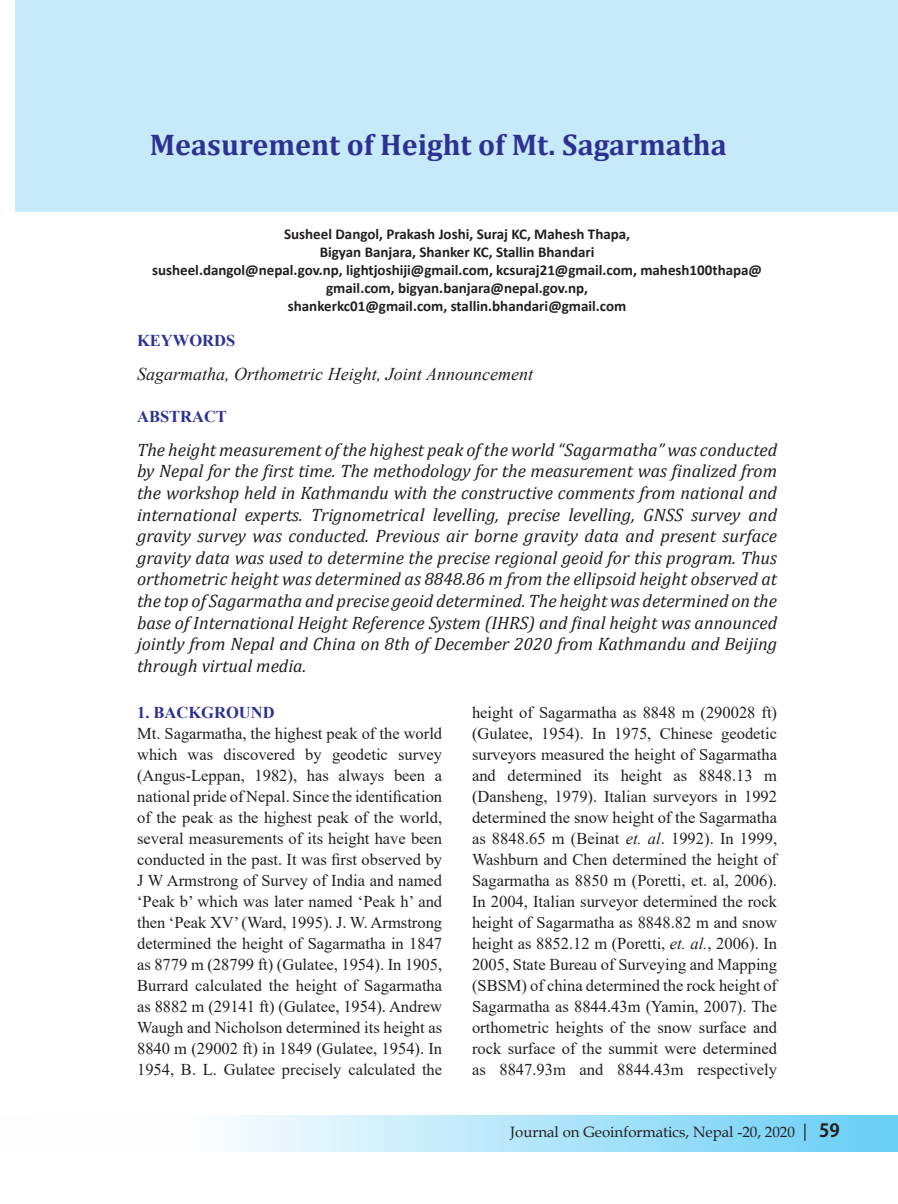
<style>
.page{position:relative;width:898px;height:1204px;background:#fff}
.page>*{position:absolute;margin:0;border:0;box-sizing:border-box;transform-origin:0 0}
.t1{font:700 30px "Cambria";color:#2e3092}
.t2{font:italic 18px/21.6px "Cambria";color:#231f20;text-align:justify}
.heading_3{font:italic 18px "Times New Roman";color:#231f20}
.t3{font:16.5px/21px "Times New Roman";color:#231f20;text-align:justify}
.heading_3-2{font:700 16.5px "Times New Roman";color:#2e3092}
.heading_2{font:700 15px/18px "Calibri";color:#231f20;text-align:center}
.t4{font:15px "Book Antiqua";color:#231f20}
.s1{font-style:italic}
.s2{font-size:18px}
.s3{font-family:"Koz Go Pr 6 N";font-weight:700;font-size:18px}
</style>
<div class="page">
<div style="left:0;top:1114px;width:897px;height:37px;background:linear-gradient(to right,#fff,#6dcff6)"></div>
<div style="left:16px;top:0;width:881px;height:212px;background:#c6eafa"></div>
<p class="t1" style="left:150px;top:124px;width:578px">Measurement of Height of Mt. Sagarmatha</p>
<p class="heading_2" style="left:284px;top:225px;width:347px">Susheel Dangol, Prakash Joshi, Suraj KC, Mahesh Thapa,</p>
<p class="heading_2" style="left:319px;top:243px;width:276px">Bigyan Banjara, Shanker KC, Stallin Bhandari</p>
<p class="heading_2" style="left:152px;top:261px;width:611px">susheel.dangol@nepal.gov.np, lightjoshiji@gmail.com, kcsuraj21@gmail.com, mahesh100thapa@ gmail.com, bigyan.banjara@nepal.gov.np,</p>
<p class="heading_2" style="left:288px;top:297px;width:340px">shankerkc01@gmail.com, stallin.bhandari@gmail.com</p>
<p class="heading_3-2" style="left:137px;top:328px;width:100px">KEYWORDS</p>
<p class="heading_3" style="left:137px;top:361px;width:397px">Sagarmatha, Orthometric Height, Joint Announcement</p>
<p class="heading_3-2" style="left:137px;top:404px;width:91px">ABSTRACT</p>
<p class="t2" style="left:137px;top:438px;width:641px">The height measurement of the highest peak of the world “Sagarmatha” was conducted by Nepal for the first time. The methodology for the measurement was finalized from the workshop held in Kathmandu with the constructive comments from national and international experts. Trignometrical levelling, precise levelling, GNSS survey and gravity survey was conducted. Previous air borne gravity data and present surface gravity data was used to determine the precise regional geoid for this program. Thus orthometric height was determined as 8848.86 m from the ellipsoid height observed at the top of Sagarmatha and precise geoid determined. The height was determined on the base of International Height Reference System (IHRS) and final height was announced jointly from Nepal and China on 8th of December 2020 from Kathmandu and Beijing through virtual media.</p>
<p class="heading_3-2" style="left:137px;top:700px;width:139px">1. BACKGROUND</p>
<p class="t3" style="left:137px;top:722px;width:306px">Mt. Sagarmatha, the highest peak of the world which was discovered by geodetic survey (Angus-Leppan, 1982), has always been a national pride of Nepal. Since the identification of the peak as the highest peak of the world, several measurements of its height have been conducted in the past. It was first observed by J W Armstrong of Survey of India and named ‘Peak b’ which was later named ‘Peak h’ and then ‘Peak XV’ (Ward, 1995). J. W. Armstrong determined the height of Sagarmatha in 1847 as 8779 m (28799 ft) (Gulatee, 1954). In 1905, Burrard calculated the height of Sagarmatha as 8882 m (29141 ft) (Gulatee, 1954). Andrew Waugh and Nicholson determined its height as 8840 m (29002 ft) in 1849 (Gulatee, 1954). In 1954, B. L. Gulatee precisely calculated the</p>
<p class="t3" style="left:472px;top:701px;width:306px">height of Sagarmatha as 8848 m (290028 ft) (Gulatee, 1954). In 1975, Chinese geodetic surveyors measured the height of Sagarmatha and determined its height as 8848.13 m (Dansheng, 1979). Italian surveyors in 1992 determined the snow height of the Sagarmatha as 8848.65 m (Beinat <span class="s1">et. al</span>. 1992). In 1999, Washburn and Chen determined the height of Sagarmatha as 8850 m (Poretti, et. al, 2006).<br>In 2004, Italian surveyor determined the rock height of Sagarmatha as 8848.82 m and snow height as 8852.12 m (Poretti, <span class="s1">et. al.</span>, 2006). In 2005, State Bureau of Surveying and Mapping (SBSM) of china determined the rock height of Sagarmatha as 8844.43m (Yamin, 2007). The orthometric heights of the snow surface and rock surface of the summit were determined as 8847.93m and 8844.43m respectively</p>
<p class="t4" style="left:510px;top:1121px;width:331px">Journal on Geoinformatics, Nepal -20, 2020 <span class="s2">|</span> <span class="s3">59</span></p>
</div>
